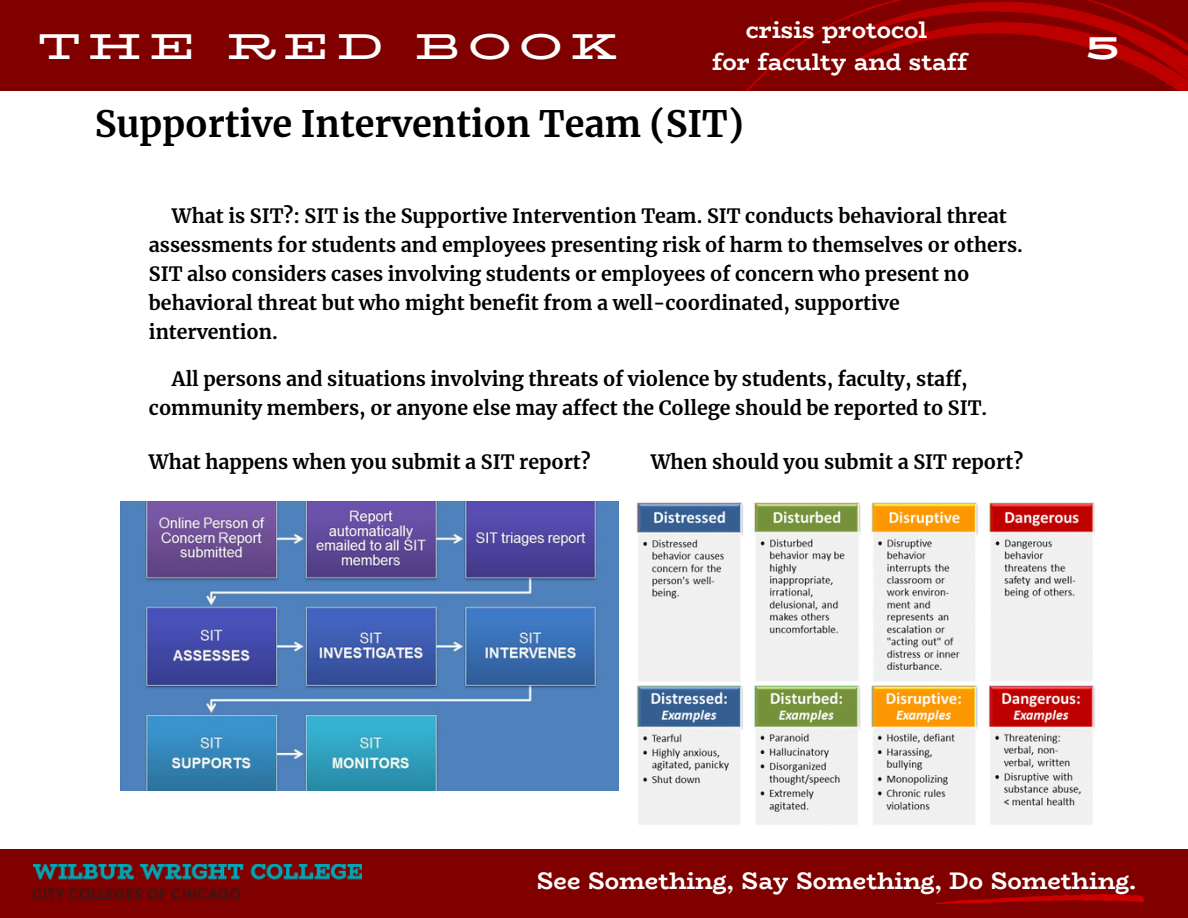
<style>
.page{position:relative;width:1188px;height:918px;background:#800000}
.page>*{position:absolute;margin:0;border:0;box-sizing:border-box;transform-origin:0 0}
.t1{font:700 36px "Merriweather";color:#000}
.t2{font:700 36px "Bio Rhyme Expanded";letter-spacing:.21em;color:#fff}
.t3{font:800 36px "Bio Rhyme Expanded";color:#fff}
.t4{font:700 24px "Bio Rhyme";color:#fff}
.t5{font:700 19.5px/29px "Merriweather";color:#000}
</style>
<div class="page">
<svg style="left:625px;top:0;width:563px;height:92px"></svg>
<div style="left:0;top:92px;width:1188px;height:757px;background:#fff"></div>
<img style="left:120px;top:501px;width:499px;height:289px">
<img style="left:636px;top:502px;width:459px;height:180px">
<img style="left:636px;top:685px;width:459px;height:140px">
<img style="left:34px;top:865px;width:327px;height:34px">
<svg style="left:935px;top:894px;width:209px;height:10px"></svg>
<h1 class="t2" style="left:38px;top:18px;width:580px">THE RED BOOK</h1>
<p class="t4" style="left:746px;top:11px;width:183px">crisis protocol</p>
<p class="t4" style="left:712px;top:43px;width:257px">for faculty and staff</p>
<h1 class="t1" style="left:95px;top:101px;width:650px">Supportive Intervention Team (SIT)</h1>
<p class="t5" style="left:149px;top:202px;width:875px;text-indent:23px">What is SIT?: SIT is the Supportive Intervention Team. SIT conducts behavioral threat assessments for students and employees presenting risk of harm to themselves or others.<br>SIT also considers cases involving students or employees of concern who present no behavioral threat but who might benefit from a well-coordinated, supportive intervention.</p>
<p class="t5" style="left:149px;top:365px;width:840px;text-align:center">All persons and situations involving threats of violence by students, faculty, staff, community members, or anyone else may affect the College should be reported to SIT.</p>
<p class="t5" style="left:149px;top:447px;width:443px">What happens when you submit a SIT report?</p>
<p class="t5" style="left:651px;top:447px;width:374px">When should you submit a SIT report?</p>
<h1 class="t3" style="left:1087px;top:18px;width:35px">5</h1>
<p class="t4" style="left:537px;top:862px;width:601px">See Something, Say Something, Do Something.</p>
</div>
